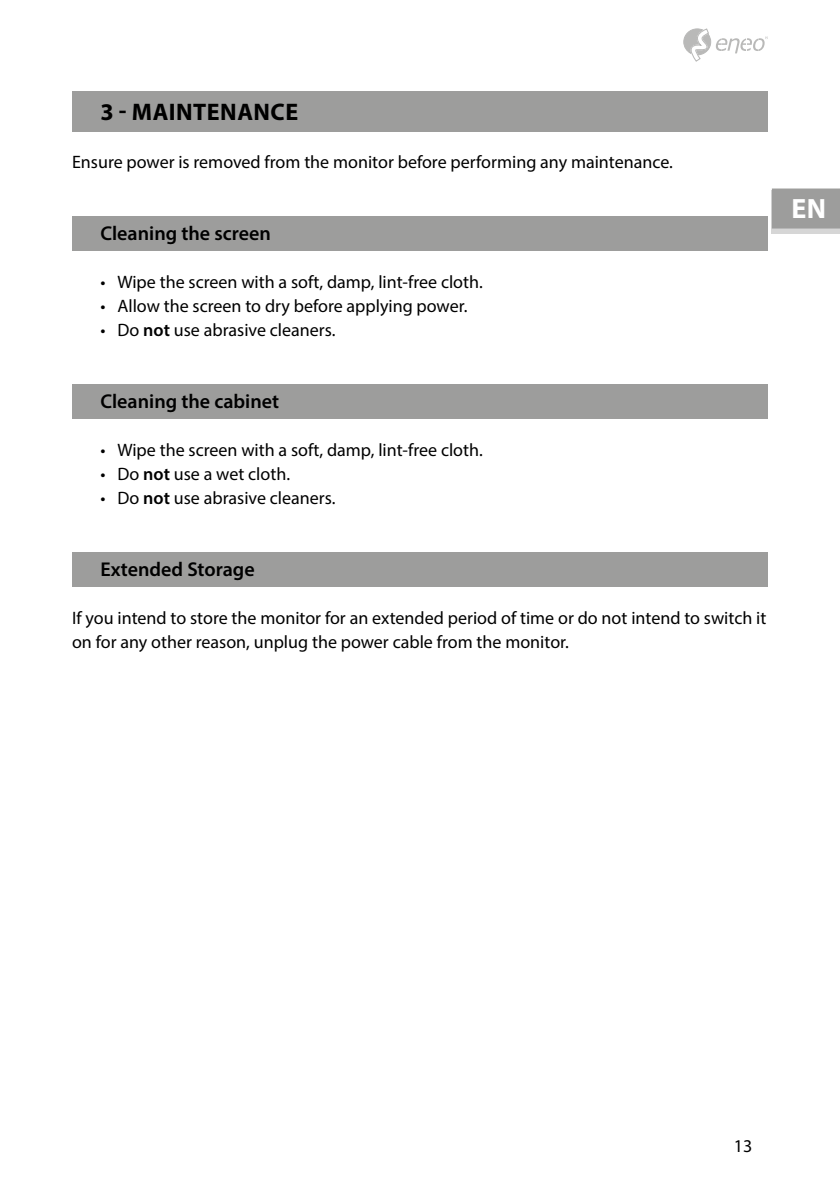
<style>
.page{position:relative;width:840px;height:1191px;background:#fff}
.page>*{position:absolute;margin:0;border:0;box-sizing:border-box;transform-origin:0 0}
.t1{font:700 28px "Myriad Pro";color:#fff}
.t2{font:700 24px "Myriad Pro";letter-spacing:.02em;color:#000}
.t3{font:600 20px "Myriad Pro";color:#000}
.t4{font:18px/24px "Myriad Pro";color:#000}
.s1{font-weight:600}
</style>
<div class="page">
<svg style="left:683px;top:28px;width:84px;height:34px"></svg>
<svg style="left:771px;top:228px;width:68px;height:6px"></svg>
<div style="left:771px;top:188px;width:68px;height:40px;background:#9d9d9c"></div>
<div style="left:72px;top:91px;width:695px;height:41px;background:#9d9d9c"></div>
<div style="left:72px;top:216px;width:695px;height:35px;background:#9d9d9c"></div>
<div style="left:72px;top:384px;width:695px;height:35px;background:#9d9d9c"></div>
<div style="left:72px;top:552px;width:695px;height:35px;background:#9d9d9c"></div>
<h2 class="t2" style="left:100px;top:96px;width:199px">3 - MAINTENANCE</h2>
<p class="t4" style="left:72px;top:150px;width:600px">Ensure power is removed from the monitor before performing any maintenance.</p>
<p class="t3" style="left:100px;top:221px;width:172px">Cleaning the screen</p>
<p class="t4" style="left:100px;top:270px;width:382px">• Wipe the screen with a soft, damp, lint-free cloth.</p>
<p class="t4" style="left:100px;top:294px;width:366px">• Allow the screen to dry before applying power.</p>
<p class="t4" style="left:100px;top:318px;width:235px">• Do <span class="s1">not</span> use abrasive cleaners.</p>
<p class="t3" style="left:100px;top:389px;width:180px">Cleaning the cabinet</p>
<p class="t4" style="left:100px;top:438px;width:382px">• Wipe the screen with a soft, damp, lint-free cloth.</p>
<p class="t4" style="left:100px;top:462px;width:189px">• Do <span class="s1">not</span> use a wet cloth.</p>
<p class="t4" style="left:100px;top:486px;width:235px">• Do <span class="s1">not</span> use abrasive cleaners.</p>
<p class="t3" style="left:100px;top:557px;width:156px">Extended Storage</p>
<p class="t4" style="left:72px;top:606px;width:695px">If you intend to store the monitor for an extended period of time or do not intend to switch it on for any other reason, unplug the power cable from the monitor.</p>
<h1 class="t1" style="left:790px;top:190px;width:36px">EN</h1>
<p class="t4" style="left:733px;top:1134px;width:20px">13</p>
</div>
